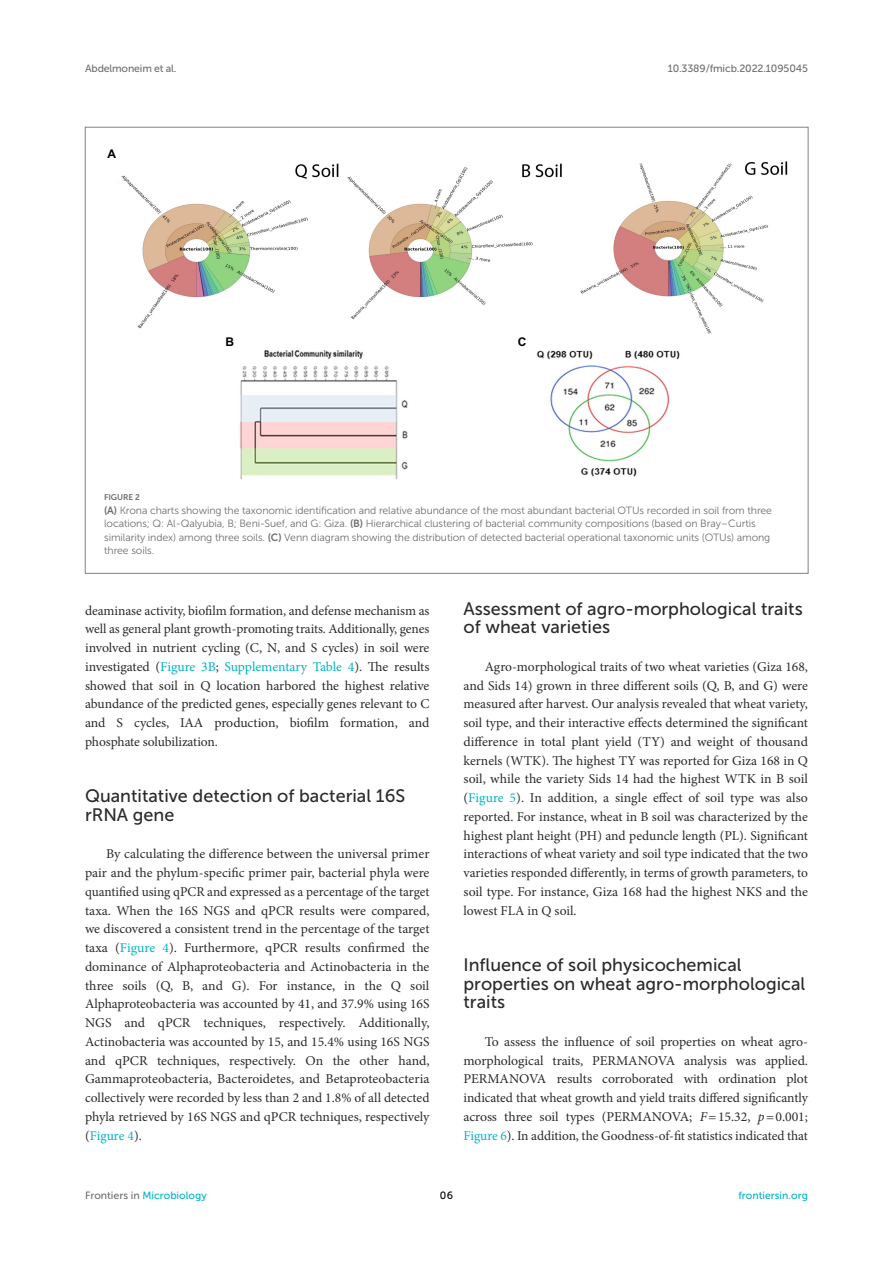
<style>
.page{position:relative;width:893px;height:1263px;background:#fff}
.page>*{position:absolute;margin:0;border:0;box-sizing:border-box;transform-origin:0 0}
.HEAD_2{font:18px/18.8px "Museo Sans 500";color:#2b2b2a}
.TEXT_FLUSH{font:13.5px/18.8px "Minion Pro";letter-spacing:-.005em;color:#2b2b2a;text-align:justify}
.TEXT{font:13.5px/18.8px "Minion Pro";letter-spacing:-.01em;color:#2b2b2a;text-align:justify}
.t1{font:700 12px "Arial";color:#000}
.FIG_LEG{font:10.5px/13.5px "Museo Sans 300";letter-spacing:-.01em;color:#706f70}
.t2{font:10.5px "Museo Sans 500";letter-spacing:-.015em;color:#706f70}
.t3{font:10.5px "Museo Sans 500";color:#00b4c4}
.t4{font:10.5px "Museo Sans 500";color:#000}
.FIG_HD{font:8.25px "Museo Sans 700";letter-spacing:-.01em;color:#706f70}
.s1{font-family:"Museo Sans 700"}
.s2{color:#00b4c4}
.s3{font-style:italic}
.s4{color:#706f70}
</style>
<div class="page">
<img style="left:118px;top:161px;width:670px;height:319px">
<p class="t2" style="left:85px;top:63px;width:93px">Abdelmoneim et al.</p>
<p class="t2" style="left:668px;top:63px;width:142px">10.3389/fmicb.2022.1095045</p>
<p class="t1" style="left:108px;top:146px;width:10px">A</p>
<p class="t1" style="left:226px;top:333px;width:10px">B</p>
<p class="t1" style="left:518px;top:333px;width:10px">C</p>
<p class="FIG_HD" style="left:104px;top:493px;width:37px">FIGURE 2</p>
<p class="FIG_LEG" style="left:104px;top:504px;width:669px"><span class="s1">(A)</span> Krona charts showing the taxonomic identification and relative abundance of the most abundant bacterial OTUs recorded in soil from three locations; Q: Al-Qalyubia, B; Beni-Suef, and G: Giza. <span class="s1">(B)</span> Hierarchical clustering of bacterial community compositions (based on Bray–Curtis similarity index) among three soils. <span class="s1">(C)</span> Venn diagram showing the distribution of detected bacterial operational taxonomic units (OTUs) among three soils.</p>
<p class="TEXT" style="left:85px;top:601px;width:346px">deaminase activity, biofilm formation, and defense mechanism as well as general plant growth-promoting traits. Additionally, genes involved in nutrient cycling (C, N, and S cycles) in soil were investigated (<span class="s2">Figure 3B</span>; <span class="s2">Supplementary Table 4</span>). The results showed that soil in Q location harbored the highest relative abundance of the predicted genes, especially genes relevant to C and S cycles, IAA production, biofilm formation, and phosphate solubilization.</p>
<p class="HEAD_2" style="left:85px;top:786px;width:322px">Quantitative detection of bacterial 16S rRNA gene</p>
<p class="TEXT_FLUSH" style="left:85px;top:845px;width:346px;text-indent:21px">By calculating the difference between the universal primer pair and the phylum-specific primer pair, bacterial phyla were quantified using qPCR and expressed as a percentage of the target taxa. When the 16S NGS and qPCR results were compared, we discovered a consistent trend in the percentage of the target taxa (<span class="s2">Figure 4</span>). Furthermore, qPCR results confirmed the dominance of Alphaproteobacteria and Actinobacteria in the three soils (Q, B, and G). For instance, in the Q soil Alphaproteobacteria was accounted by 41, and 37.9% using 16S NGS and qPCR techniques, respectively. Additionally, Actinobacteria was accounted by 15, and 15.4% using 16S NGS and qPCR techniques, respectively. On the other hand, Gammaproteobacteria, Bacteroidetes, and Betaproteobacteria collectively were recorded by less than 2 and 1.8% of all detected phyla retrieved by 16S NGS and qPCR techniques, respectively (<span class="s2">Figure 4</span>).</p>
<p class="HEAD_2" style="left:463px;top:599px;width:341px">Assessment of agro-morphological traits of wheat varieties</p>
<p class="TEXT_FLUSH" style="left:463px;top:657px;width:346px;text-indent:21px">Agro-morphological traits of two wheat varieties (Giza 168, and Sids 14) grown in three different soils (Q, B, and G) were measured after harvest. Our analysis revealed that wheat variety, soil type, and their interactive effects determined the significant difference in total plant yield (TY) and weight of thousand kernels (WTK). The highest TY was reported for Giza 168 in Q soil, while the variety Sids 14 had the highest WTK in B soil (<span class="s2">Figure 5</span>). In addition, a single effect of soil type was also reported. For instance, wheat in B soil was characterized by the highest plant height (PH) and peduncle length (PL). Significant interactions of wheat variety and soil type indicated that the two varieties responded differently, in terms of growth parameters, to soil type. For instance, Giza 168 had the highest NKS and the lowest FLA in Q soil.</p>
<p class="HEAD_2" style="left:463px;top:955px;width:343px">Influence of soil physicochemical properties on wheat agro-morphological traits</p>
<p class="TEXT_FLUSH" style="left:463px;top:1032px;width:346px;text-indent:21px">To assess the influence of soil properties on wheat agro&shy;morphological traits, PERMANOVA analysis was applied.<br>PERMANOVA results corroborated with ordination plot indicated that wheat growth and yield traits differed significantly across three soil types (PERMANOVA; <span class="s3">F</span>=15.32, <span class="s3">p</span>=0.001; <span class="s2">Figure 6</span>). In addition, the Goodness-of-fit statistics indicated that</p>
<p class="t3" style="left:85px;top:1190px;width:123px"><span class="s4">Frontiers in</span> Microbiology</p>
<p class="t4" style="left:440px;top:1190px;width:15px">06</p>
<p class="t3" style="left:738px;top:1190px;width:71px">frontiersin.org</p>
</div>
